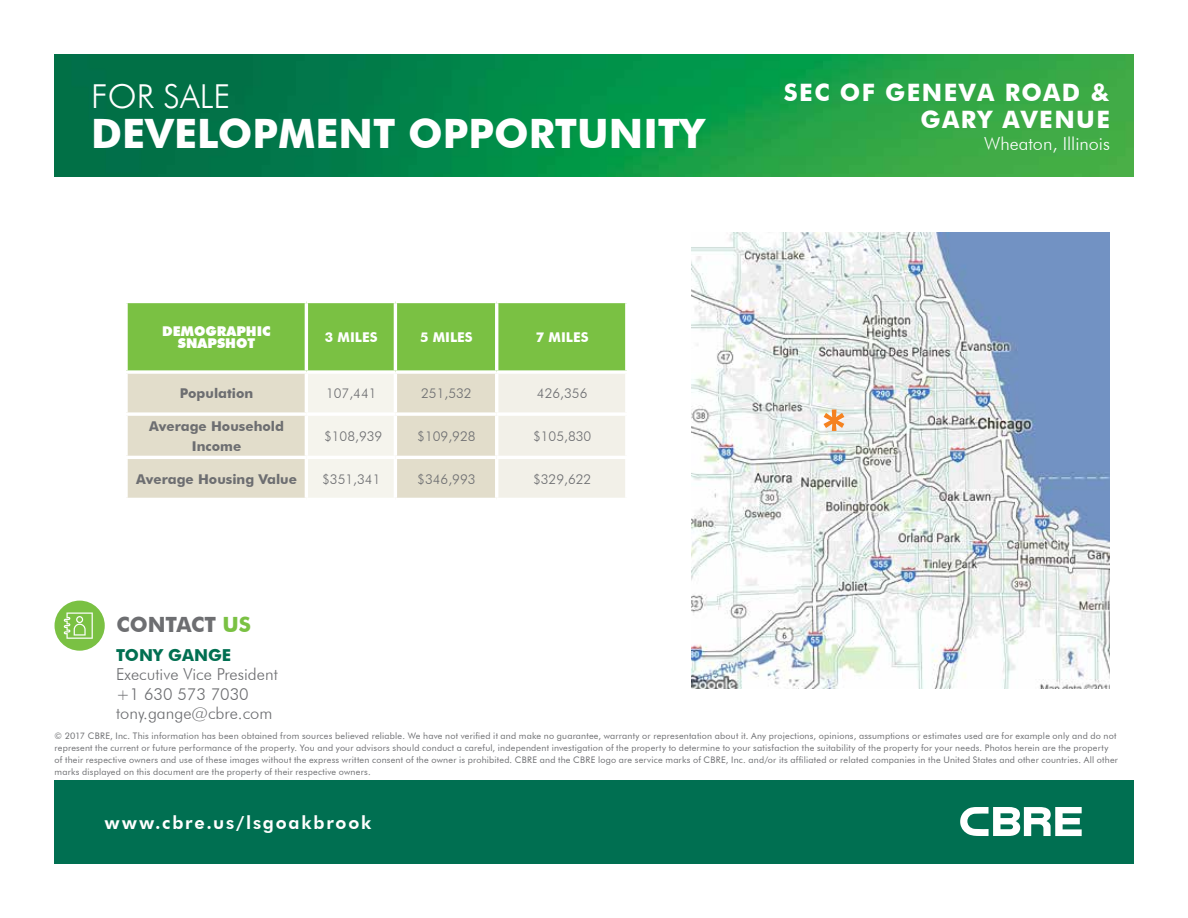
<style>
.page{position:relative;width:1188px;height:918px;background:#fff}
.page>*{position:absolute;margin:0;border:0;box-sizing:border-box;transform-origin:0 0}
.t1{font:800 60px "Futura BT";color:#f58220}
.t2{font:700 40.5px "Futura BT";color:#fff}
.t3{font:300 33px "Futura BT";color:#fff}
.t4{font:700 24px/27px "Futura BT";letter-spacing:.06em;color:#fff;text-align:right}
.t5{font:700 21px "Futura BT";color:#6d6e71}
.t6{font:800 18px "Futura BT";letter-spacing:.1em;color:#fff}
.t7{font:300 18px "Futura BT";color:#fff}
.t8{font:300 16.5px/19.5px "Futura BT";color:#6d6e71}
.t9{font:700 16.5px "Futura BT";color:#006f51}
.t10{font:300 13.5px "Futura BT";color:#6d6e71}
.t11{font:700 13.5px/19.5px "Futura BT";color:#6d6e71;text-align:center}
.t12{font:900 13.5px/12.5px "Futura BT";color:#fff;text-align:center}
.t13{font:700 13.5px "Futura BT";color:#fff}
.t14{font:9px/12px "Futura BT";letter-spacing:.025em;color:#6d6e71}
.s1{color:#7ac143}
</style>
<div class="page">
<img style="left:54px;top:54px;width:1080px;height:122px">
<div style="left:54px;top:780px;width:1080px;height:84px;background:#006f51"></div>
<svg style="left:960px;top:807px;width:122px;height:29px"></svg>
<div style="left:55px;top:601px;width:50px;height:50px;background:#7ac143;border-radius:50%"></div>
<svg style="left:64px;top:613px;width:29px;height:26px"></svg>
<svg style="left:128px;top:303px;width:497px;height:195px;background:#c1d8a2"></svg>
<svg style="left:126px;top:303px;width:2px;height:67px"></svg>
<hr style="left:305px;top:303px;width:3px;height:67px;background:#fff">
<hr style="left:394px;top:303px;width:3px;height:67px;background:#fff">
<hr style="left:495px;top:303px;width:3px;height:67px;background:#fff">
<svg style="left:625px;top:303px;width:2px;height:67px"></svg>
<svg style="left:126px;top:370px;width:180px;height:4px"></svg>
<svg style="left:127px;top:374px;width:1px;height:38px"></svg>
<svg style="left:306px;top:370px;width:89px;height:4px"></svg>
<hr style="left:305px;top:374px;width:3px;height:38px;background:#fff">
<svg style="left:395px;top:370px;width:102px;height:4px"></svg>
<hr style="left:394px;top:374px;width:3px;height:38px;background:#fff">
<svg style="left:497px;top:370px;width:130px;height:4px"></svg>
<hr style="left:495px;top:374px;width:3px;height:38px;background:#fff">
<svg style="left:126px;top:412px;width:180px;height:4px"></svg>
<svg style="left:126px;top:416px;width:2px;height:40px"></svg>
<hr style="left:306px;top:412px;width:89px;height:4px;background:#fff">
<hr style="left:305px;top:416px;width:3px;height:40px;background:#fff">
<svg style="left:395px;top:412px;width:102px;height:4px"></svg>
<hr style="left:394px;top:416px;width:3px;height:40px;background:#fff">
<hr style="left:497px;top:412px;width:132px;height:4px;background:#fff">
<hr style="left:495px;top:416px;width:3px;height:40px;background:#fff">
<hr style="left:124px;top:456px;width:182px;height:3px;background:#fff">
<svg style="left:126px;top:459px;width:2px;height:39px"></svg>
<hr style="left:306px;top:456px;width:89px;height:3px;background:#fff">
<hr style="left:305px;top:459px;width:3px;height:39px;background:#fff">
<hr style="left:395px;top:456px;width:102px;height:3px;background:#fff">
<hr style="left:394px;top:459px;width:3px;height:39px;background:#fff">
<hr style="left:497px;top:456px;width:132px;height:3px;background:#fff">
<hr style="left:495px;top:459px;width:3px;height:39px;background:#fff">
<img style="left:692px;top:232px;width:418px;height:457px">
<h3 class="t3" style="left:91px;top:76px;width:141px">FOR SALE</h3>
<h2 class="t2" style="left:91px;top:109px;width:615px">DEVELOPMENT OPPORTUNITY</h2>
<h3 class="t12" style="left:162px;top:325px;width:110px">DEMOGRAPHIC<br>SNAPSHOT</h3>
<h3 class="t13" style="left:325px;top:329px;width:54px">3 MILES</h3>
<h3 class="t13" style="left:420px;top:329px;width:54px">5 MILES</h3>
<h3 class="t13" style="left:536px;top:329px;width:54px">7 MILES</h3>
<h3 class="t11" style="left:180px;top:384px;width:75px">Population</h3>
<h3 class="t10" style="left:326px;top:385px;width:52px">107,441</h3>
<h3 class="t10" style="left:421px;top:385px;width:52px">251,532</h3>
<h3 class="t10" style="left:537px;top:385px;width:52px">426,356</h3>
<h3 class="t11" style="left:149px;top:416px;width:136px">Average Household<br>Income</h3>
<h3 class="t10" style="left:324px;top:428px;width:60px">$108,939</h3>
<h3 class="t10" style="left:417px;top:428px;width:60px">$109,928</h3>
<h3 class="t10" style="left:533px;top:428px;width:60px">$105,830</h3>
<h3 class="t11" style="left:136px;top:469px;width:162px">Average Housing Value</h3>
<h3 class="t10" style="left:322px;top:471px;width:60px">$351,341</h3>
<h3 class="t10" style="left:417px;top:471px;width:60px">$346,993</h3>
<h3 class="t10" style="left:533px;top:471px;width:60px">$329,622</h3>
<h3 class="t5" style="left:117px;top:612px;width:136px">CONTACT <span class="s1">US</span></h3>
<h3 class="t9" style="left:116px;top:645px;width:117px">TONY GANGE</h3>
<h3 class="t8" style="left:116px;top:664px;width:163px">Executive Vice President +1 630 573 7030 tony.gange@cbre.com</h3>
<h3 class="t4" style="left:784px;top:78px;width:328px">SEC OF GENEVA ROAD &amp;<br>GARY AVENUE</h3>
<h3 class="t7" style="left:984px;top:133px;width:127px">Wheaton, Illinois</h3>
<h1 class="t1" style="left:820px;top:395px;width:30px">*</h1>
<p class="t14" style="left:55px;top:729px;width:1065px">© 2017 CBRE, Inc. This information has been obtained from sources believed reliable. We have not verified it and make no guarantee, warranty or representation about it. Any projections, opinions, assumptions or estimates used are for example only and do not represent the current or future performance of the property. You and your advisors should conduct a careful, independent investigation of the property to determine to your satisfaction the suitability of the property for your needs. Photos herein are the property of their respective owners and use of these images without the express written consent of the owner is prohibited. CBRE and the CBRE logo are service marks of CBRE, Inc. and/or its affiliated or related companies in the United States and other countries. All other marks displayed on this document are the property of their respective owners.</p>
<h3 class="t6" style="left:105px;top:812px;width:268px">www.cbre.us/lsgoakbrook</h3>
</div>
